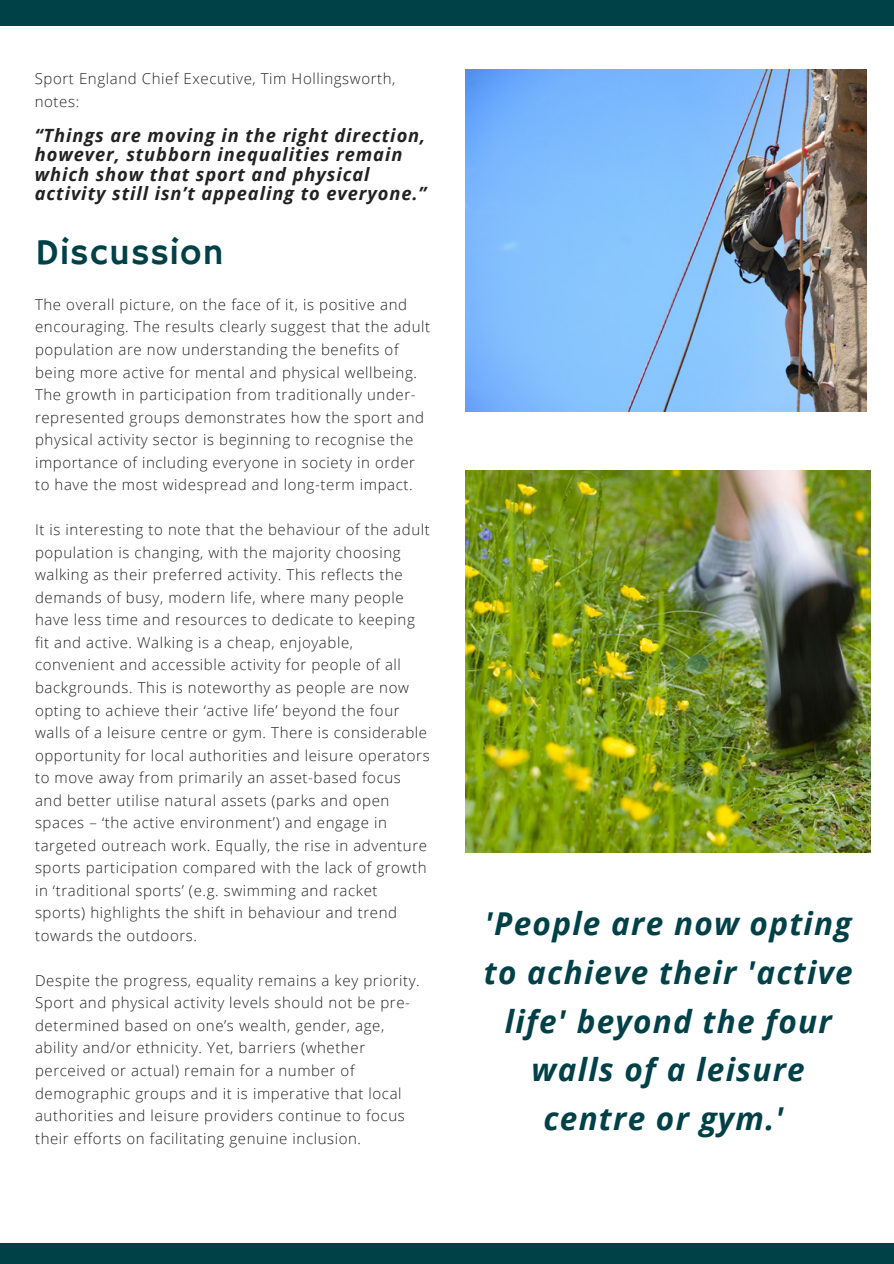
<style>
.page{position:relative;width:894px;height:1264px;background:#fff}
.page>*{position:absolute;margin:0;border:0;box-sizing:border-box;transform-origin:0 0}
.t1{font:36.3px "Hammersmith One";letter-spacing:.03em;color:#004047}
.t2{font:italic 700 31.5px/48.6px "Open Sans";letter-spacing:.04em;color:#004047;text-align:center}
.t3{font:italic 700 18.3px/19.4px "Open Sans";letter-spacing:.05em;color:#222}
.t4{font:300 15px/22.5px "Open Sans";letter-spacing:.04em;color:#222}
</style>
<div class="page">
<img style="left:465px;top:70px;width:401px;height:342px">
<div style="left:0;top:0;width:893px;height:26px;background:#004047"></div>
<div style="left:0;top:1242px;width:893px;height:21px;background:#004047"></div>
<img style="left:466px;top:471px;width:404px;height:381px">
<p class="t4" style="left:35px;top:66px;width:362px;line-height:23.5px">Sport England Chief Executive, Tim Hollingsworth, notes:</p>
<p class="t3" style="left:35px;top:125px;width:393px">“Things are moving in the right direction, however, stubborn inequalities remain which show that sport and physical activity still isn’t appealing to everyone.”</p>
<h1 class="t1" style="left:35px;top:231px;width:190px">Discussion</h1>
<p class="t4" style="left:35px;top:293px;width:396px">The overall picture, on the face of it, is positive and encouraging. The results clearly suggest that the adult population are now understanding the benefits of being more active for mental and physical wellbeing.<br>The growth in participation from traditionally under&shy;represented groups demonstrates how the sport and physical activity sector is beginning to recognise the importance of including everyone in society in order to have the most widespread and long-term impact.</p>
<p class="t4" style="left:35px;top:518px;width:396px">It is interesting to note that the behaviour of the adult population is changing, with the majority choosing walking as their preferred activity. This reflects the demands of busy, modern life, where many people have less time and resources to dedicate to keeping fit and active. Walking is a cheap, enjoyable, convenient and accessible activity for people of all backgrounds. This is noteworthy as people are now opting to achieve their ‘active life’ beyond the four walls of a leisure centre or gym. There is considerable opportunity for local authorities and leisure operators to move away from primarily an asset-based focus and better utilise natural assets (parks and open spaces – ‘the active environment’) and engage in targeted outreach work. Equally, the rise in adventure sports participation compared with the lack of growth in ‘traditional sports’ (e.g. swimming and racket sports) highlights the shift in behaviour and trend towards the outdoors.</p>
<p class="t4" style="left:35px;top:968px;width:386px">Despite the progress, equality remains a key priority.<br>Sport and physical activity levels should not be pre&shy;determined based on one’s wealth, gender, age, ability and/or ethnicity. Yet, barriers (whether perceived or actual) remain for a number of demographic groups and it is imperative that local authorities and leisure providers continue to focus their efforts on facilitating genuine inclusion.</p>
<h2 class="t2" style="left:483px;top:898px;width:370px">'People are now opting to achieve their 'active life' beyond the four walls of a leisure centre or gym.'</h2>
</div>
